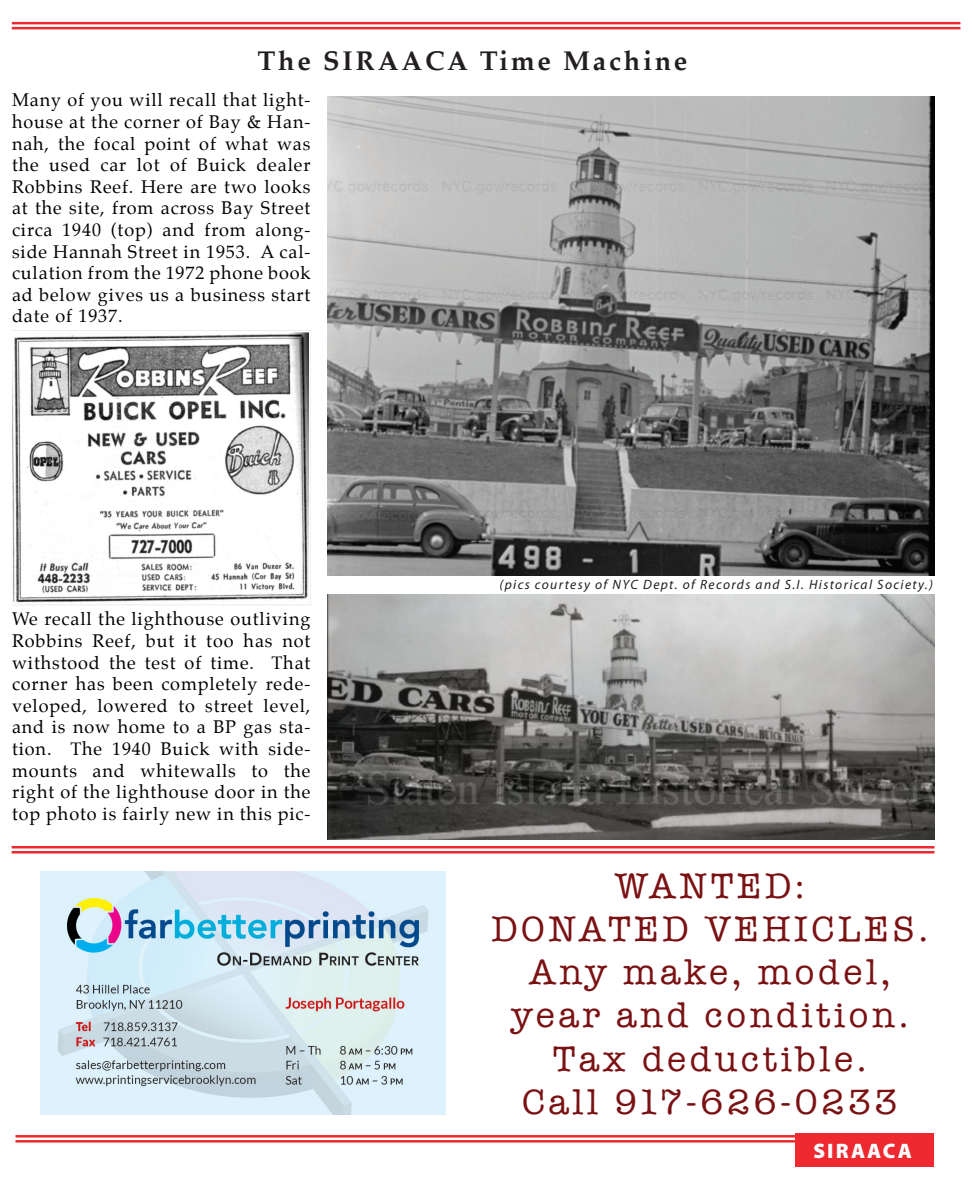
<style>
.page{position:relative;width:972px;height:1188px;background:#fff}
.page>*{position:absolute;margin:0;border:0;box-sizing:border-box;transform-origin:0 0}
.t1{font:36px/43.2px "American Typewriter";letter-spacing:.1em;color:#7a1113;text-align:center}
.t2{font:700 27px "Palatino";letter-spacing:.1em;color:#231f20}
.t3{font:900 21px "Myriad Pro";letter-spacing:.1em;color:#f9fcfe}
.t4{font:18px/21.6px "Palatino";letter-spacing:.05em;color:#000;text-align:justify}
.t5{font:italic 13.5px "Myriad Pro";letter-spacing:.1em;color:#231f20}
</style>
<div class="page">
<img style="left:40px;top:872px;width:406px;height:242px">
<img style="left:327px;top:96px;width:607px;height:480px">
<img style="left:327px;top:594px;width:607px;height:246px">
<img style="left:13px;top:330px;width:297px;height:275px">
<hr style="left:12px;top:22px;width:948px;height:2px;background:#ee292f">
<hr style="left:12px;top:27px;width:948px;height:2px;background:#ee292f">
<hr style="left:16px;top:1135px;width:779px;height:3px;background:#ee292f">
<hr style="left:16px;top:1140px;width:779px;height:3px;background:#ee292f">
<div style="left:795px;top:1134px;width:139px;height:33px;background:#ee292f"></div>
<hr style="left:12px;top:846px;width:922px;height:2px;background:#ee292f">
<hr style="left:12px;top:851px;width:922px;height:3px;background:#ee292f">
<h2 class="t2" style="left:258px;top:38px;width:431px">The SIRAACA Time Machine</h2>
<p class="t4" style="left:12px;top:89px;width:300px">Many of you will recall that light&shy;house at the corner of Bay &amp; Han&shy;nah, the focal point of what was the used car lot of Buick dealer Robbins Reef. Here are two looks at the site, from across Bay Street circa 1940 (top) and from along&shy;side Hannah Street in 1953. A cal&shy;culation from the 1972 phone book ad below gives us a business start date of 1937.</p>
<p class="t4" style="left:12px;top:608px;width:300px">We recall the lighthouse outliving Robbins Reef, but it too has not withstood the test of time. That corner has been completely rede&shy;veloped, lowered to street level, and is now home to a BP gas sta&shy;tion. The 1940 Buick with side&shy;mounts and whitewalls to the right of the lighthouse door in the top photo is fairly new in this pic-</p>
<p class="t5" style="left:500px;top:576px;width:435px">(pics courtesy of NYC Dept. of Records and S.I. Historical Society.)</p>
<h1 class="t1" style="left:491px;top:863px;width:438px">WANTED:<br>DONATED VEHICLES.<br>Any make, model, year and condition.<br>Tax deductible.<br>Call 917-626-0233</h1>
<p class="t3" style="left:817px;top:1131px;width:100px">SIRAACA</p>
<p class="t3" style="left:813px;top:1137px;width:100px">SIRAACA</p>
</div>
